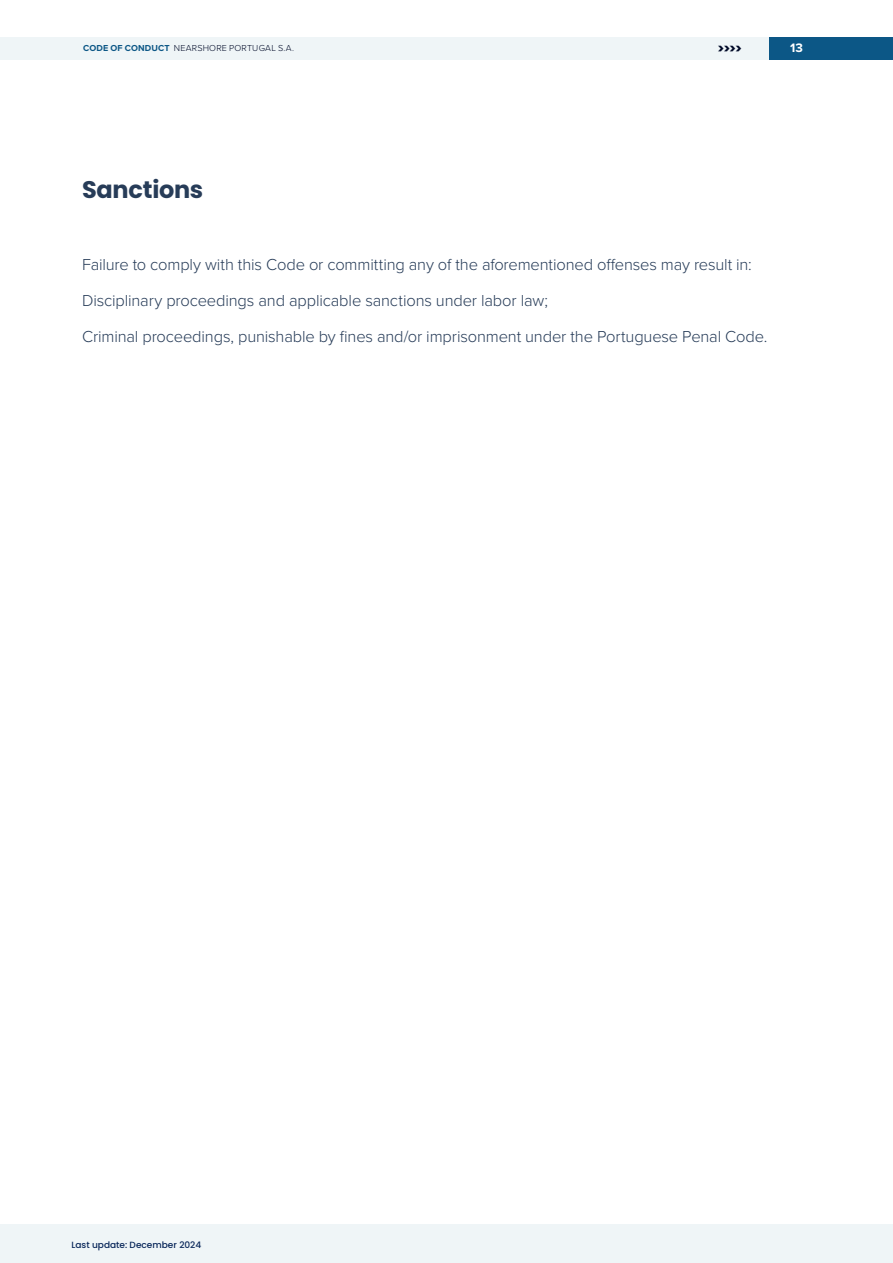
<style>
.page{position:relative;width:893px;height:1263px;background:#fff}
.page>*{position:absolute;margin:0;border:0;box-sizing:border-box;transform-origin:0 0}
.Copy_Text_08_14_Left{font:700 24px "Poppins";letter-spacing:-.01em;color:#273c58}
.Copy_Text_08_14_Full_Length{font:300 16.5px "Proxima Nova";letter-spacing:-.01em;color:#273c58}
.t1{font:700 12.75px "Poppins";color:#000927}
.t2{font:700 12.75px "Proxima Nova";color:#fff}
.t3{font:300 9px "Proxima Nova";letter-spacing:.025em;color:#000927}
.t4{font:500 9px "Poppins";color:#082659}
.s1{font-weight:700;color:#0c5786}
</style>
<div class="page">
<div style="left:769px;top:37px;width:124px;height:23px;background:#0c5786"></div>
<div style="left:0;top:37px;width:769px;height:23px;background:#eff5f7"></div>
<div style="left:0;top:1224px;width:893px;height:39px;background:#eff5f7"></div>
<p class="t3" style="left:83px;top:42px;width:212px"><span class="s1">CODE OF CONDUCT</span> NEARSHORE PORTUGAL S.A.</p>
<p class="t1" style="left:717px;top:41px;width:26px">&gt;&gt;&gt;&gt;</p>
<p class="t2" style="left:790px;top:38px;width:14px">13</p>
<p class="Copy_Text_08_14_Left" style="left:82px;top:176px;width:123px">Sanctions</p>
<p class="Copy_Text_08_14_Full_Length" style="left:82px;top:252px;width:671px">Failure to comply with this Code or committing any of the aforementioned offenses may result in:</p>
<p class="Copy_Text_08_14_Full_Length" style="left:82px;top:288px;width:467px">Disciplinary proceedings and applicable sanctions under labor law;</p>
<p class="Copy_Text_08_14_Full_Length" style="left:82px;top:324px;width:687px">Criminal proceedings, punishable by fines and/or imprisonment under the Portuguese Penal Code.</p>
<p class="t4" style="left:71px;top:1239px;width:131px">Last update: December 2024</p>
</div>
